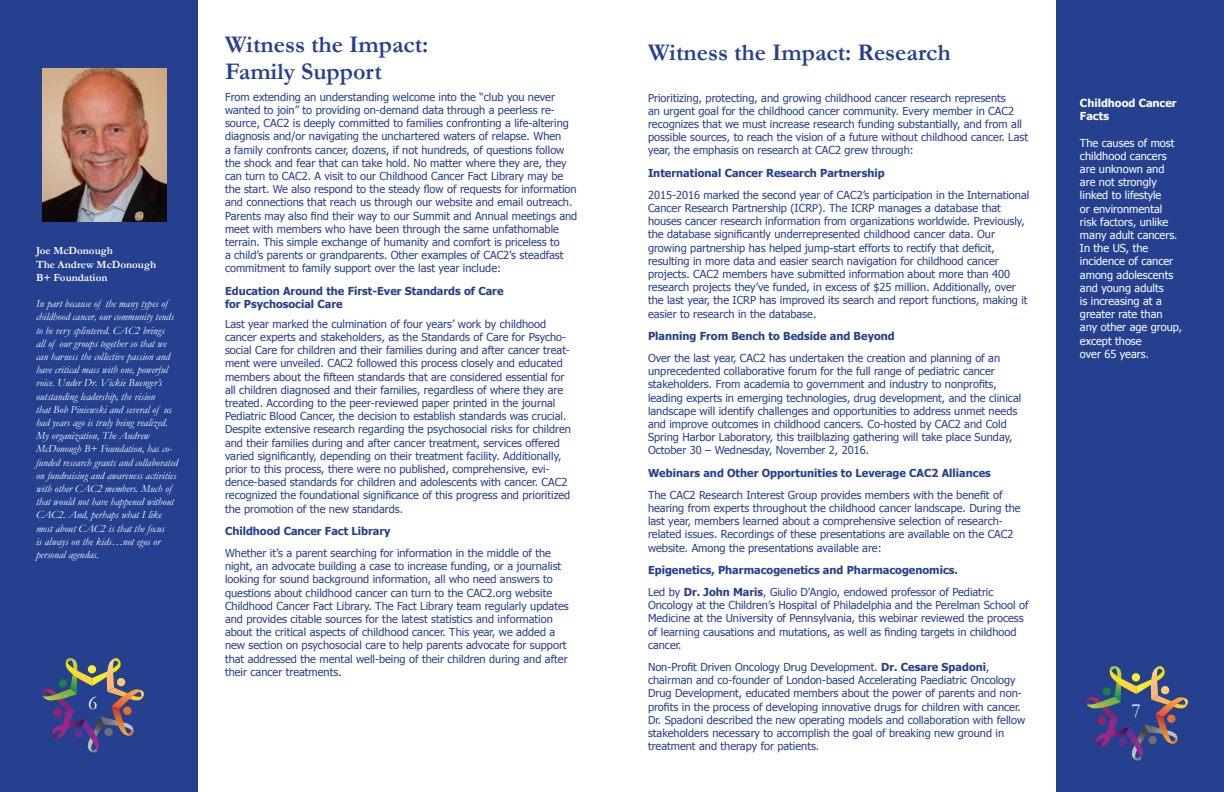
<style>
.page{position:relative;width:1224px;height:792px;background:#fff}
.page>*{position:absolute;margin:0;border:0;box-sizing:border-box;transform-origin:0 0}
.t1{font:700 24px/27px "Garamond";color:#25408f}
.t2{font:20px "Garamond";color:#fff}
.t3{font:11px/13.2px "Tahoma";color:#25408f}
.t4{font:italic 11px/13.2px "Garamond";color:#fff}
.t5{font:700 11px/13.2px "Tahoma";color:#25408f}
.t6{font:11px/13.2px "Tahoma";color:#fff}
.t7{font:700 11px/13.2px "Garamond";color:#fff}
.t8{font:700 11px/13.2px "Tahoma";color:#fff}
.s1{font-weight:400}
.s2{font-weight:700}
</style>
<div class="page">
<div style="left:0;top:0;width:197px;height:792px;background:#25408f"></div>
<div style="left:1057px;top:0;width:167px;height:792px;background:#25408f"></div>
<svg style="left:42px;top:658px;width:102px;height:95px"></svg>
<div style="left:104px;top:728px;width:9px;height:8px;background:#6d6e71;border-radius:50%"></div>
<div style="left:123px;top:706px;width:9px;height:9px;background:#e86f32;border-radius:50%"></div>
<div style="left:117px;top:678px;width:8px;height:8px;background:#ffca71;border-radius:50%"></div>
<div style="left:88px;top:665px;width:8px;height:9px;background:#fdef35;border-radius:50%"></div>
<div style="left:59px;top:679px;width:8px;height:9px;background:#1c8144;border-radius:50%"></div>
<div style="left:54px;top:708px;width:8px;height:9px;background:#9e2063;border-radius:50%"></div>
<div style="left:74px;top:730px;width:9px;height:8px;background:#652f8f;border-radius:50%"></div>
<svg style="left:1086px;top:666px;width:102px;height:95px"></svg>
<div style="left:1148px;top:736px;width:9px;height:8px;background:#6d6e71;border-radius:50%"></div>
<div style="left:1167px;top:714px;width:9px;height:9px;background:#e86f32;border-radius:50%"></div>
<div style="left:1161px;top:686px;width:8px;height:8px;background:#ffca71;border-radius:50%"></div>
<div style="left:1132px;top:673px;width:8px;height:9px;background:#fdef35;border-radius:50%"></div>
<div style="left:1103px;top:687px;width:8px;height:9px;background:#1c8144;border-radius:50%"></div>
<div style="left:1098px;top:716px;width:8px;height:9px;background:#9e2063;border-radius:50%"></div>
<div style="left:1118px;top:738px;width:9px;height:8px;background:#652f8f;border-radius:50%"></div>
<img style="left:42px;top:69px;width:125px;height:153px">
<p class="t7" style="left:36px;top:244px;width:122px">Joe McDonough<br>The Andrew McDonough<br>B+ Foundation</p>
<p class="t4" style="left:36px;top:297px;width:144px">In part because of the many types of childhood cancer, our community tends to be very splintered. CAC2 brings<br>all of our groups together so that we can harness the collective passion and have critical mass with one, powerful voice. Under Dr. Vickie Buenger’s outstanding leadership, the vision<br>that Bob Piniewski and several of us had years ago is truly being realized.<br>My organization, The Andrew McDonough B+ Foundation, has co&shy;funded research grants and collaborated on fundraising and awareness activities with other CAC2 members. Much of that would not have happened without CAC2. And, perhaps what I like most about CAC2 is that the focus<br>is always on the kids…not egos or personal agendas.</p>
<h2 class="t2" style="left:88px;top:691px;width:11px">6</h2>
<h1 class="t1" style="left:225px;top:30px;width:205px">Witness the Impact:<br>Family Support</h1>
<p class="t3" style="left:225px;top:90px;width:354px">From extending an understanding welcome into the “club you never wanted to join” to providing on-demand data through a peerless re&shy;source, CAC2 is deeply committed to families confronting a life-altering diagnosis and/or navigating the unchartered waters of relapse. When<br>a family confronts cancer, dozens, if not hundreds, of questions follow the shock and fear that can take hold. No matter where they are, they can turn to CAC2. A visit to our Childhood Cancer Fact Library may be the start. We also respond to the steady flow of requests for information and connections that reach us through our website and email outreach.<br>Parents may also find their way to our Summit and Annual meetings and meet with members who have been through the same unfathomable terrain. This simple exchange of humanity and comfort is priceless to<br>a child’s parents or grandparents. Other examples of CAC2’s steadfast commitment to family support over the last year include:</p>
<p class="t5" style="left:225px;top:283px;width:280px">Education Around the First-Ever Standards of Care for Psychosocial Care</p>
<p class="t3" style="left:225px;top:317px;width:347px">Last year marked the culmination of four years’ work by childhood cancer experts and stakeholders, as the Standards of Care for Psycho&shy;social Care for children and their families during and after cancer treat&shy;ment were unveiled. CAC2 followed this process closely and educated members about the fifteen standards that are considered essential for all children diagnosed and their families, regardless of where they are treated. According to the peer-reviewed paper printed in the journal Pediatric Blood Cancer, the decision to establish standards was crucial.<br>Despite extensive research regarding the psychosocial risks for children and their families during and after cancer treatment, services offered varied significantly, depending on their treatment facility. Additionally, prior to this process, there were no published, comprehensive, evi&shy;dence-based standards for children and adolescents with cancer. CAC2 recognized the foundational significance of this progress and prioritized the promotion of the new standards.</p>
<p class="t5" style="left:225px;top:524px;width:167px">Childhood Cancer Fact Library</p>
<p class="t3" style="left:225px;top:546px;width:345px">Whether it’s a parent searching for information in the middle of the night, an advocate building a case to increase funding, or a journalist looking for sound background information, all who need answers to questions about childhood cancer can turn to the CAC2.org website Childhood Cancer Fact Library. The Fact Library team regularly updates and provides citable sources for the latest statistics and information about the critical aspects of childhood cancer. This year, we added a new section on psychosocial care to help parents advocate for support that addressed the mental well-being of their children during and after their cancer treatments.</p>
<h1 class="t1" style="left:648px;top:39px;width:304px">Witness the Impact: Research</h1>
<p class="t3" style="left:648px;top:91px;width:382px">Prioritizing, protecting, and growing childhood cancer research represents<br>an urgent goal for the childhood cancer community. Every member in CAC2 recognizes that we must increase research funding substantially, and from all possible sources, to reach the vision of a future without childhood cancer. Last year, the emphasis on research at CAC2 grew through:</p>
<p class="t5" style="left:648px;top:165px;width:238px">International Cancer Research Partnership</p>
<p class="t3" style="left:648px;top:188px;width:383px">2015-2016 marked the second year of CAC2’s participation in the International Cancer Research Partnership (ICRP). The ICRP manages a database that houses cancer research information from organizations worldwide. Previously, the database significantly underrepresented childhood cancer data. Our growing partnership has helped jump-start efforts to rectify that deficit, resulting in more data and easier search navigation for childhood cancer projects. CAC2 members have submitted information about more than 400 research projects they’ve funded, in excess of $25 million. Additionally, over the last year, the ICRP has improved its search and report functions, making it easier to research in the database.</p>
<p class="t5" style="left:648px;top:329px;width:248px">Planning From Bench to Bedside and Beyond</p>
<p class="t3" style="left:648px;top:351px;width:375px">Over the last year, CAC2 has undertaken the creation and planning of an unprecedented collaborative forum for the full range of pediatric cancer stakeholders. From academia to government and industry to nonprofits, leading experts in emerging technologies, drug development, and the clinical landscape will identify challenges and opportunities to address unmet needs and improve outcomes in childhood cancers. Co-hosted by CAC2 and Cold Spring Harbor Laboratory, this trailblazing gathering will take place Sunday, October 30 – Wednesday, November 2, 2016.</p>
<p class="t5" style="left:648px;top:465px;width:344px">Webinars and Other Opportunities to Leverage CAC2 Alliances</p>
<p class="t3" style="left:648px;top:488px;width:374px">The CAC2 Research Interest Group provides members with the benefit of hearing from experts throughout the childhood cancer landscape. During the last year, members learned about a comprehensive selection of research&shy;related issues. Recordings of these presentations are available on the CAC2 website. Among the presentations available are:</p>
<p class="t5" style="left:648px;top:558px;width:347px;line-height:22.2px">Epigenetics, Pharmacogenetics and Pharmacogenomics.<br><span class="s1">Led by</span> Dr. John Maris<span class="s1">, Giulio D’Angio, endowed professor of Pediatric</span></p>
<p class="t3" style="left:648px;top:598px;width:382px">Oncology at the Children’s Hospital of Philadelphia and the Perelman School of Medicine at the University of Pennsylvania, this webinar reviewed the process of learning causations and mutations, as well as finding targets in childhood cancer.</p>
<p class="t3" style="left:648px;top:660px;width:379px">Non-Profit Driven Oncology Drug Development. <span class="s2">Dr. Cesare Spadoni</span>, chairman and co-founder of London-based Accelerating Paediatric Oncology Drug Development, educated members about the power of parents and non&shy;profits in the process of developing innovative drugs for children with cancer.<br>Dr. Spadoni described the new operating models and collaboration with fellow stakeholders necessary to accomplish the goal of breaking new ground in treatment and therapy for patients.</p>
<p class="t8" style="left:1080px;top:96px;width:98px">Childhood Cancer<br>Facts</p>
<p class="t6" style="left:1080px;top:136px;width:104px">The causes of most childhood cancers are unknown and are not strongly linked to lifestyle<br>or environmental<br>risk factors, unlike many adult cancers.<br>In the US, the incidence of cancer among adolescents and young adults<br>is increasing at a greater rate than any other age group, except those<br>over 65 years.</p>
<h2 class="t2" style="left:1132px;top:699px;width:11px">7</h2>
</div>
